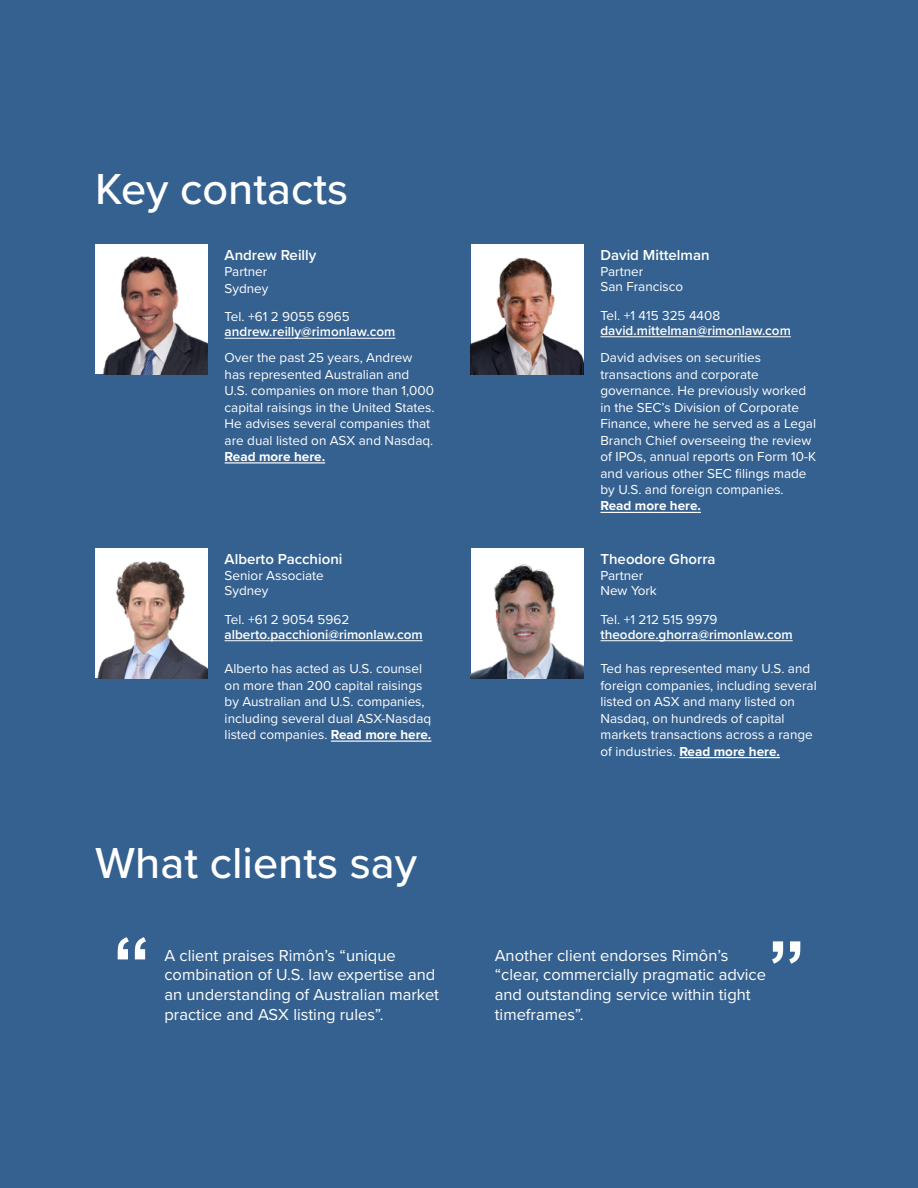
<style>
.page{position:relative;width:918px;height:1188px;background:#356190}
.page>*{position:absolute;margin:0;border:0;box-sizing:border-box;transform-origin:0 0}
.t1{font:700 75px "Arial";color:#fff}
.t2{font:500 45px "Proxima Nova";color:#fff}
.t3{font:16.5px/19.8px "Proxima Nova";color:#fff}
.t4{font:600 15px "Proxima Nova";color:#fff}
.t5{font:13.5px/16.5px "Proxima Nova";color:#fff}
.t6{font:600 13.5px "Proxima Nova";color:#fff}
.t7{font:700 13.5px "Proxima Nova";color:#fff}
.s1{font-weight:700}
</style>
<div class="page">
<img style="left:95px;top:245px;width:112px;height:129px">
<hr style="left:225px;top:338px;width:170px;height:1px;background:#fff">
<hr style="left:225px;top:462px;width:100px;height:2px;background:#fff">
<img style="left:471px;top:245px;width:112px;height:129px">
<hr style="left:600px;top:336px;width:191px;height:1px;background:#fff">
<hr style="left:600px;top:512px;width:101px;height:1px;background:#fff">
<img style="left:95px;top:549px;width:112px;height:129px">
<hr style="left:225px;top:640px;width:198px;height:1px;background:#fff">
<hr style="left:331px;top:741px;width:100px;height:1px;background:#fff">
<img style="left:471px;top:549px;width:112px;height:129px">
<hr style="left:600px;top:640px;width:193px;height:1px;background:#fff">
<hr style="left:679px;top:757px;width:101px;height:1px;background:#fff">
<h2 class="t2" style="left:95px;top:155px;width:255px">Key contacts</h2>
<p class="t4" style="left:225px;top:244px;width:93px">Andrew Reilly</p>
<p class="t5" style="left:225px;top:263px;width:45px">Partner<br>Sydney</p>
<p class="t5" style="left:225px;top:308px;width:127px">Tel. +61 2 9055 6965</p>
<p class="t6" style="left:225px;top:322px;width:172px">andrew.reilly@rimonlaw.com</p>
<p class="t5" style="left:225px;top:349px;width:211px">Over the past 25 years, Andrew has represented Australian and U.S. companies on more than 1,000 capital raisings in the United States.<br>He advises several companies that are dual listed on ASX and Nasdaq.</p>
<p class="t7" style="left:225px;top:446px;width:102px">Read more here.</p>
<p class="t4" style="left:225px;top:548px;width:119px">Alberto Pacchioni</p>
<p class="t5" style="left:225px;top:568px;width:101px;line-height:15px">Senior Associate<br>Sydney</p>
<p class="t5" style="left:225px;top:610px;width:126px">Tel. +61 2 9054 5962</p>
<p class="t6" style="left:225px;top:624px;width:200px">alberto.pacchioni@rimonlaw.com</p>
<p class="t5" style="left:225px;top:660px;width:208px">Alberto has acted as U.S. counsel on more than 200 capital raisings by Australian and U.S. companies, including several dual ASX-Nasdaq listed companies. <span class="s1">Read more here.</span></p>
<h2 class="t2" style="left:95px;top:829px;width:324px">What clients say</h2>
<p class="t4" style="left:600px;top:244px;width:111px">David Mittelman</p>
<p class="t5" style="left:600px;top:264px;width:84px;line-height:15px">Partner<br>San Francisco</p>
<p class="t5" style="left:600px;top:306px;width:121px">Tel. +1 415 325 4408</p>
<p class="t6" style="left:600px;top:320px;width:192px">david.mittelman@rimonlaw.com</p>
<p class="t5" style="left:600px;top:349px;width:217px">David advises on securities transactions and corporate governance. He previously worked in the SEC’s Division of Corporate<br>Finance, where he served as a Legal<br>Branch Chief overseeing the review of IPOs, annual reports on Form 10-K and various other SEC filings made by U.S. and foreign companies.</p>
<p class="t7" style="left:600px;top:496px;width:102px">Read more here.</p>
<p class="t4" style="left:600px;top:548px;width:117px">Theodore Ghorra</p>
<p class="t5" style="left:600px;top:568px;width:58px;line-height:15px">Partner<br>New York</p>
<p class="t5" style="left:600px;top:610px;width:118px">Tel. +1 212 515 9979</p>
<p class="t6" style="left:600px;top:624px;width:194px">theodore.ghorra@rimonlaw.com</p>
<p class="t5" style="left:600px;top:660px;width:218px">Ted has represented many U.S. and foreign companies, including several listed on ASX and many listed on Nasdaq, on hundreds of capital markets transactions across a range of industries. <span class="s1">Read more here.</span></p>
<h1 class="t1" style="left:113px;top:912px;width:39px">“</h1>
<h1 class="t1" style="left:805px;top:989px;width:39px;rotate:-180deg">“</h1>
<p class="t3" style="left:164px;top:944px;width:276px">A client praises Rimôn’s “unique combination of U.S. law expertise and an understanding of Australian market practice and ASX listing rules”.</p>
<p class="t3" style="left:495px;top:944px;width:273px">Another client endorses Rimôn’s “clear, commercially pragmatic advice and outstanding service within tight timeframes”.</p>
</div>
